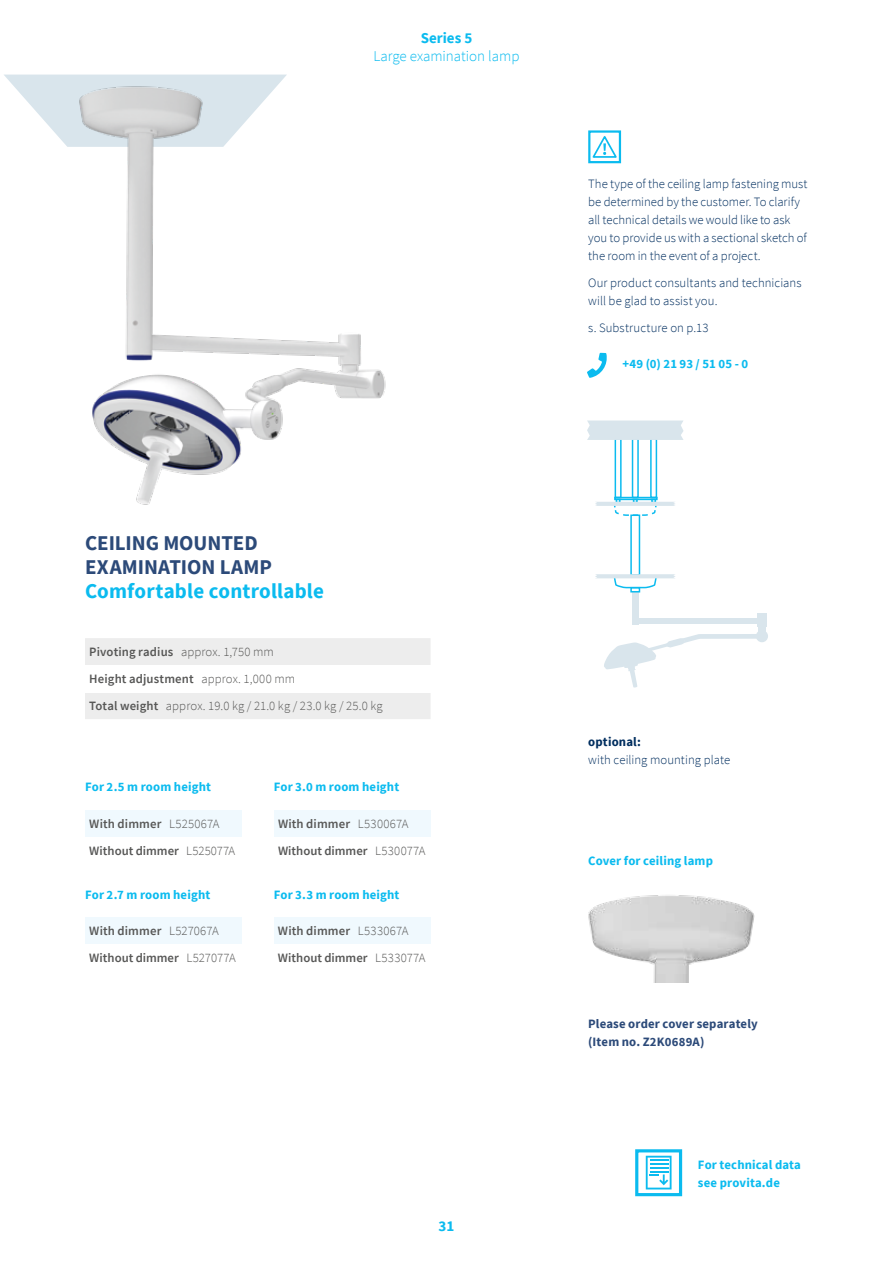
<style>
.page{position:relative;width:893px;height:1263px;background:#fff}
.page>*{position:absolute;margin:0;border:0;box-sizing:border-box;transform-origin:0 0}
.t1{font:700 21px/24px "Source Sans Pro";color:#2c4a79}
.t2{font:700 21px "Source Sans Pro";letter-spacing:.01em;color:#0bbbef}
.t3{font:300 15px "Source Sans Pro";color:#0bbbef}
.t4{font:700 15px "Source Sans Pro";color:#0bbbef}
.t5{font:300 12.75px/18px "Source Sans Pro";color:#002e5f}
.t6{font:600 12.75px/27px "Source Sans Pro";letter-spacing:.005em;color:#575756}
.t7{font:700 12.75px/18px "Source Sans Pro";letter-spacing:.01em;color:#0bbbef}
.t8{font:300 12.75px/27px "Source Sans Pro";letter-spacing:.01em;color:#575756}
.t9{font:700 12.75px/18px "Source Sans Pro";letter-spacing:.015em;color:#2c4a79}
.t10{font:700 12.75px "Source Sans Pro";letter-spacing:.015em;color:#002e5f}
.s1{font-weight:600}
.s2{font-weight:300}
</style>
<div class="page">
<svg style="left:4px;top:75px;width:282px;height:69px"></svg>
<div style="left:85px;top:638px;width:346px;height:81px;background:#ededed"></div>
<div style="left:85px;top:665px;width:346px;height:27px;background:#fff"></div>
<div style="left:85px;top:917px;width:157px;height:27px;background:#f0f9fe"></div>
<div style="left:274px;top:917px;width:157px;height:27px;background:#f0f9fe"></div>
<div style="left:85px;top:810px;width:157px;height:27px;background:#f0f9fe"></div>
<div style="left:274px;top:810px;width:157px;height:27px;background:#f0f9fe"></div>
<div style="left:588px;top:130px;width:33px;height:33px;border:2px solid #0bbbef"></div>
<svg style="left:590px;top:134px;width:29px;height:25px"></svg>
<div style="left:637px;top:618px;width:121px;height:5px;background:#d9e5ec"></div>
<div style="left:757px;top:614px;width:10px;height:13px;background:#d9e5ec"></div>
<div style="left:758px;top:626px;width:8px;height:6px;background:#d9e5ec"></div>
<div style="left:756px;top:630px;width:12px;height:12px;background:#d9e5ec;border-radius:50%"></div>
<svg style="left:604px;top:634px;width:156px;height:54px"></svg>
<div style="left:632px;top:592px;width:6px;height:33px;background:#d9e5ec"></div>
<div style="left:615px;top:438px;width:7px;height:60px;border:2px solid #0bbbef"></div>
<div style="left:632px;top:438px;width:7px;height:60px;border:2px solid #0bbbef"></div>
<div style="left:650px;top:438px;width:7px;height:60px;border:2px solid #0bbbef"></div>
<div style="left:630px;top:587px;width:10px;height:5px;border:2px solid #0bbbef"></div>
<div style="left:630px;top:514px;width:10px;height:62px;border:2px solid #0bbbef"></div>
<div style="left:614px;top:497px;width:44px;height:3px;border:2px solid #0bbbef"></div>
<svg style="left:587px;top:420px;width:96px;height:20px;background:#dae6ec"></svg>
<svg style="left:595px;top:499px;width:80px;height:18px"></svg>
<svg style="left:595px;top:574px;width:80px;height:15px"></svg>
<svg style="left:587px;top:353px;width:20px;height:25px"></svg>
<img style="left:588px;top:895px;width:167px;height:88px">
<img style="left:65px;top:81px;width:321px;height:424px">
<div style="left:635px;top:1149px;width:47px;height:47px;border:3px solid #0bbbef"></div>
<svg style="left:646px;top:1156px;width:26px;height:33px"></svg>
<p class="t4" style="left:421px;top:28px;width:53px">Series 5</p>
<p class="t3" style="left:373px;top:47px;width:148px">Large examination lamp</p>
<h1 class="t1" style="left:85px;top:531px;width:188px">CEILING MOUNTED<br>EXAMINATION LAMP</h1>
<h1 class="t2" style="left:85px;top:577px;width:240px">Comfortable controllable</h1>
<p class="t8" style="left:89px;top:638px;width:295px"><span class="s1">Pivoting radius</span> approx. 1,750 mm<br><span class="s1">Height adjustment</span> approx. 1,000 mm<br><span class="s1">Total weight</span> approx. 19.0 kg / 21.0 kg / 23.0 kg / 25.0 kg</p>
<p class="t7" style="left:85px;top:778px;width:127px">For 2.5 m room height</p>
<p class="t7" style="left:274px;top:778px;width:127px">For 3.0 m room height</p>
<p class="t6" style="left:89px;top:810px;width:147px">With dimmer <span class="s2">L525067A<br></span>Without dimmer <span class="s2">L525077A</span></p>
<p class="t6" style="left:278px;top:810px;width:149px">With dimmer <span class="s2">L530067A<br></span>Without dimmer <span class="s2">L530077A</span></p>
<p class="t7" style="left:85px;top:885px;width:127px">For 2.7 m room height</p>
<p class="t7" style="left:274px;top:885px;width:127px">For 3.3 m room height</p>
<p class="t6" style="left:89px;top:917px;width:148px">With dimmer <span class="s2">L527067A<br></span>Without dimmer <span class="s2">L527077A</span></p>
<p class="t6" style="left:278px;top:917px;width:149px">With dimmer <span class="s2">L533067A<br></span>Without dimmer <span class="s2">L533077A</span></p>
<p class="t4" style="left:439px;top:1216px;width:17px">31</p>
<p class="t5" style="left:588px;top:175px;width:221px">The type of the ceiling lamp fastening must be determined by the customer. To clarify all technical details we would like to ask you to provide us with a sectional sketch of the room in the event of a project.</p>
<p class="t5" style="left:588px;top:274px;width:215px">Our product consultants and technicians will be glad to assist you.</p>
<p class="t5" style="left:588px;top:319px;width:122px">s. Substructure on p.13</p>
<p class="t7" style="left:622px;top:355px;width:127px">+49 (0) 21 93 / 51 05 - 0</p>
<p class="t10" style="left:588px;top:733px;width:54px">optional:</p>
<p class="t5" style="left:588px;top:751px;width:143px">with ceiling mounting plate</p>
<p class="t7" style="left:588px;top:851px;width:126px">Cover for ceiling lamp</p>
<p class="t9" style="left:588px;top:1015px;width:171px">Please order cover separately (Item no. Z2K0689A)</p>
<p class="t7" style="left:698px;top:1156px;width:105px">For technical data see provita.de</p>
</div>
